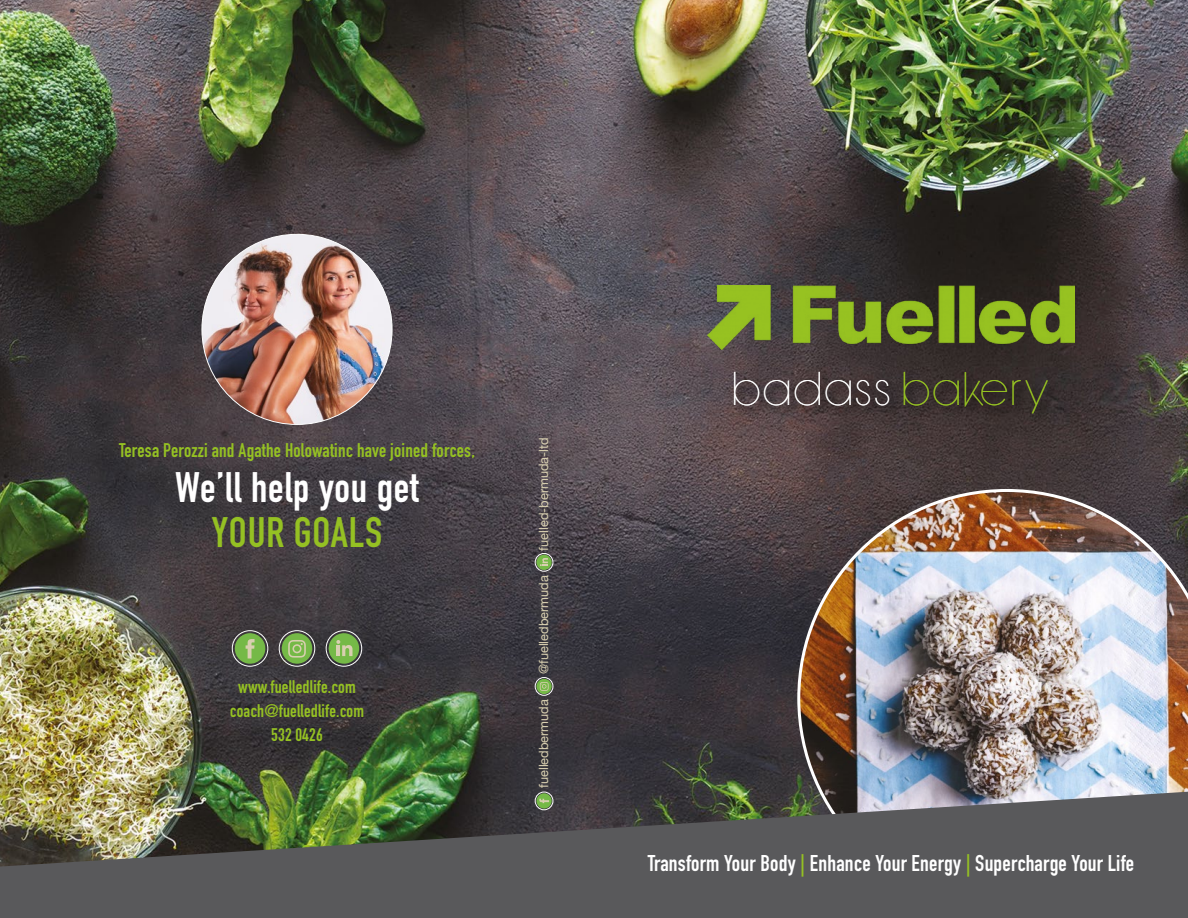
<style>
.page{position:relative;width:1188px;height:918px;background:#fff}
.page>*{position:absolute;margin:0;border:0;box-sizing:border-box;transform-origin:0 0}
.t1{font:700 42px "DIN Condensed";letter-spacing:.02em;color:#fff}
.t2{font:700 42px "DIN Condensed";letter-spacing:.02em;color:#95c123}
.t3{font:33px "Bondoluo Peek";letter-spacing:.1em;color:#fff}
.t4{font:700 22.5px "DIN Condensed";letter-spacing:.01em;color:#fff}
.t5{font:700 19.5px "DIN Condensed";letter-spacing:.01em;color:#95c123}
.t6{font:700 18px/24px "DIN Condensed";letter-spacing:.01em;color:#95c123;text-align:center}
.t7{font:12.75px "Helvetica Neue";color:#d8cfb0}
.s1{color:#95c123}
</style>
<div class="page">
<img style="left:0;top:0;width:1188px;height:792px">
<img style="left:796px;top:487px;width:392px;height:305px">
<img style="left:0;top:792px;width:1188px;height:126px">
<div style="left:733px;top:371px;width:326px;height:54px;background:#000;opacity:.4"></div>
<img style="left:202px;top:234px;width:190px;height:190px;border-radius:95px">
<img style="left:708px;top:286px;width:366px;height:63px">
<div style="left:535px;top:677px;width:18px;height:18px;border:1px solid #fff;border-radius:50%"></div>
<svg style="left:536px;top:679px;width:16px;height:15px"></svg>
<svg style="left:540px;top:682px;width:9px;height:9px"></svg>
<div style="left:535px;top:792px;width:18px;height:18px;border:1px solid #fff;border-radius:50%"></div>
<svg style="left:536px;top:793px;width:16px;height:16px"></svg>
<svg style="left:539px;top:799px;width:10px;height:4px"></svg>
<div style="left:535px;top:553px;width:18px;height:18px;border:1px solid #fff;border-radius:50%"></div>
<div style="left:536px;top:555px;width:16px;height:15px;background:#75b947;border-radius:50%"></div>
<svg style="left:540px;top:558px;width:8px;height:8px"></svg>
<div style="left:232px;top:630px;width:36px;height:37px;border:1px solid #fff;border-radius:50%"></div>
<div style="left:235px;top:633px;width:30px;height:31px;background:#75b947;border-radius:50%"></div>
<svg style="left:246px;top:639px;width:9px;height:19px"></svg>
<div style="left:279px;top:630px;width:36px;height:37px;border:1px solid #fff;border-radius:50%"></div>
<div style="left:282px;top:633px;width:30px;height:31px;background:#75b947;border-radius:50%"></div>
<svg style="left:288px;top:640px;width:18px;height:18px"></svg>
<div style="left:326px;top:630px;width:36px;height:37px;border:1px solid #fff;border-radius:50%"></div>
<div style="left:329px;top:633px;width:30px;height:31px;background:#75b947;border-radius:50%"></div>
<svg style="left:336px;top:640px;width:17px;height:16px"></svg>
<p class="t5" style="left:119px;top:437px;width:357px">Teresa Perozzi and Agathe Holowatinc have joined forces,</p>
<h1 class="t1" style="left:175px;top:459px;width:245px">We’ll help you get</h1>
<h1 class="t2" style="left:212px;top:504px;width:172px">YOUR GOALS</h1>
<p class="t6" style="left:230px;top:675px;width:136px">www.fuelledlife.com coach@fuelledlife.com<br>532 0426</p>
<p class="t7" style="left:534px;top:551px;width:115px;rotate:-90deg">fuelled-bermuda-ltd</p>
<p class="t7" style="left:534px;top:674px;width:101px;rotate:-90deg">@fuelledbermuda</p>
<p class="t7" style="left:534px;top:788px;width:90px;rotate:-90deg">fuelledbermuda</p>
<h2 class="t3" style="left:733px;top:370px;width:317px">Badass <span class="s1">Bakery</span></h2>
<p class="t4" style="left:648px;top:848px;width:488px">Transform Your Body <span class="s1">|</span> Enhance Your Energy <span class="s1">|</span> Supercharge Your Life</p>
</div>
